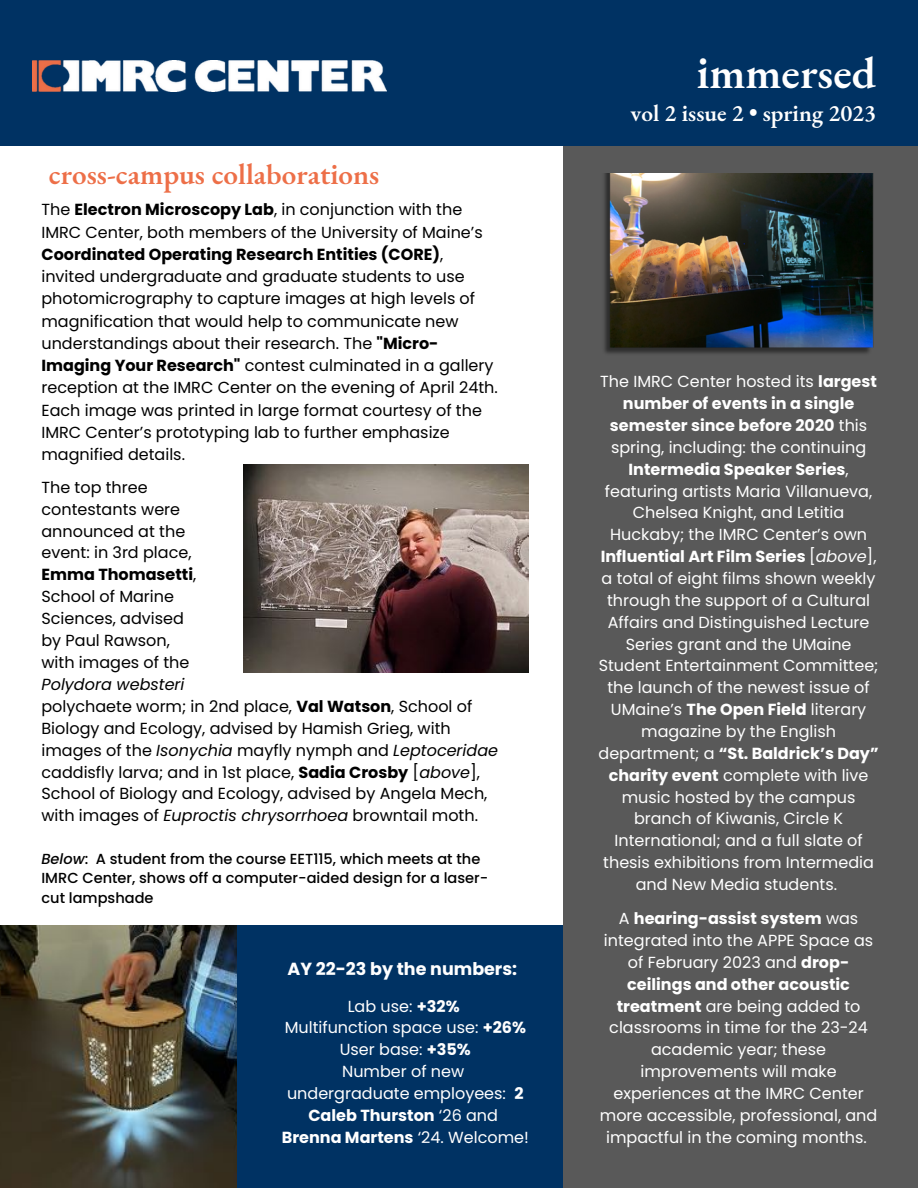
<style>
.page{position:relative;width:918px;height:1188px;background:#fff}
.page>*{position:absolute;margin:0;border:0;box-sizing:border-box;transform-origin:0 0}
.t1{font:600 45.3px "EB Garamond";color:#fff}
.t2{font:600 29.1px "EB Garamond";color:#ed6f48}
.t3{font:600 23.25px "EB Garamond";color:#fff}
.t4{font:700 17.55px "Poppins";color:#fff}
.t5{font:16.05px/21.9px "Poppins";color:#fff;text-align:center}
.t6{font:16.05px/21.9px "Poppins";color:#000}
.t7{font:500 14.55px/19.6px "Poppins";color:#000}
.s1{font-weight:700}
.s2{font-style:italic}
</style>
<div class="page">
<img style="left:0;top:925px;width:237px;height:263px">
<div style="left:237px;top:925px;width:336px;height:263px;background:#003263"></div>
<div style="left:563px;top:127px;width:355px;height:1061px;background:#595959"></div>
<div style="left:0;top:0;width:918px;height:146px;background:#003263"></div>
<img style="left:32px;top:60px;width:355px;height:32px">
<img style="left:243px;top:465px;width:286px;height:208px">
<img style="left:604px;top:173px;width:270px;height:181px">
<h2 class="t2" style="left:49px;top:154px;width:332px">cross-campus collaborations</h2>
<p class="t6" style="left:41px;top:199px;width:458px">The <span class="s1">Electron Microscopy Lab</span>, in conjunction with the IMRC Center, both members of the University of Maine’s <span class="s1">Coordinated Operating Research Entities (CORE)</span>, invited undergraduate and graduate students to use photomicrography to capture images at high levels of magnification that would help to communicate new understandings about their research. The <span class="s1">"Micro-Imaging Your Research"</span> contest culminated in a gallery reception at the IMRC Center on the evening of April 24th.<br>Each image was printed in large format courtesy of the IMRC Center’s prototyping lab to further emphasize magnified details.</p>
<p class="t6" style="left:41px;top:476px;width:156px">The top three contestants were announced at the event: in 3rd place,<br><span class="s1">Emma Thomasetti</span>,<br>School of Marine<br>Sciences, advised by Paul Rawson, with images of the</p>
<p class="t6" style="left:41px;top:673px;width:458px"><span class="s2">Polydora websteri<br></span>polychaete worm; in 2nd place, <span class="s1">Val Watson</span>, School of Biology and Ecology, advised by Hamish Grieg, with images of the <span class="s2">Isonychia</span> mayfly nymph and <span class="s2">Leptoceridae </span>caddisfly larva; and in 1st place, <span class="s1">Sadia Crosby</span> [<span class="s2">above</span>], School of Biology and Ecology, advised by Angela Mech, with images of <span class="s2">Euproctis chrysorrhoea</span> browntail moth.</p>
<p class="t7" style="left:41px;top:849px;width:448px"><span class="s2">Below</span>: A student from the course EET115, which meets at the<br>IMRC Center, shows off a computer-aided design for a laser&shy;cut lampshade</p>
<p class="t4" style="left:288px;top:956px;width:231px">AY 22-23 by the numbers:</p>
<p class="t5" style="left:282px;top:995px;width:249px">Lab use: <span class="s1">+32%<br></span>Multifunction space use: <span class="s1">+26%<br></span>User base: <span class="s1">+35%<br></span>Number of new undergraduate employees: <span class="s1">2<br>Caleb Thurston</span> ‘26 and<br><span class="s1">Brenna Martens</span> ‘24. Welcome!</p>
<h1 class="t1" style="left:697px;top:42px;width:181px">immersed</h1>
<h3 class="t3" style="left:630px;top:97px;width:247px">vol 2 issue 2 • spring 2023</h3>
<p class="t5" style="left:599px;top:371px;width:282px">The IMRC Center hosted its <span class="s1">largest number of events in a single semester since before 2020</span> this spring, including: the continuing<br><span class="s1">Intermedia Speaker Series</span>, featuring artists Maria Villanueva,<br>Chelsea Knight, and Letitia<br>Huckaby; the IMRC Center’s own<br><span class="s1">Influential Art Film Series</span> [<span class="s2">above</span>], a total of eight films shown weekly through the support of a Cultural<br>Affairs and Distinguished Lecture<br>Series grant and the UMaine<br>Student Entertainment Committee; the launch of the newest issue of<br>UMaine’s <span class="s1">The Open Field</span> literary magazine by the English department; a <span class="s1">“St. Baldrick’s Day” charity event</span> complete with live music hosted by the campus branch of Kiwanis, Circle K<br>International; and a full slate of thesis exhibitions from Intermedia and New Media students.</p>
<p class="t5" style="left:600px;top:908px;width:279px">A <span class="s1">hearing-assist system</span> was integrated into the APPE Space as of February 2023 and <span class="s1">drop&shy;ceilings and other acoustic treatment</span> are being added to classrooms in time for the 23-24 academic year; these improvements will make experiences at the IMRC Center more accessible, professional, and impactful in the coming months.</p>
</div>
